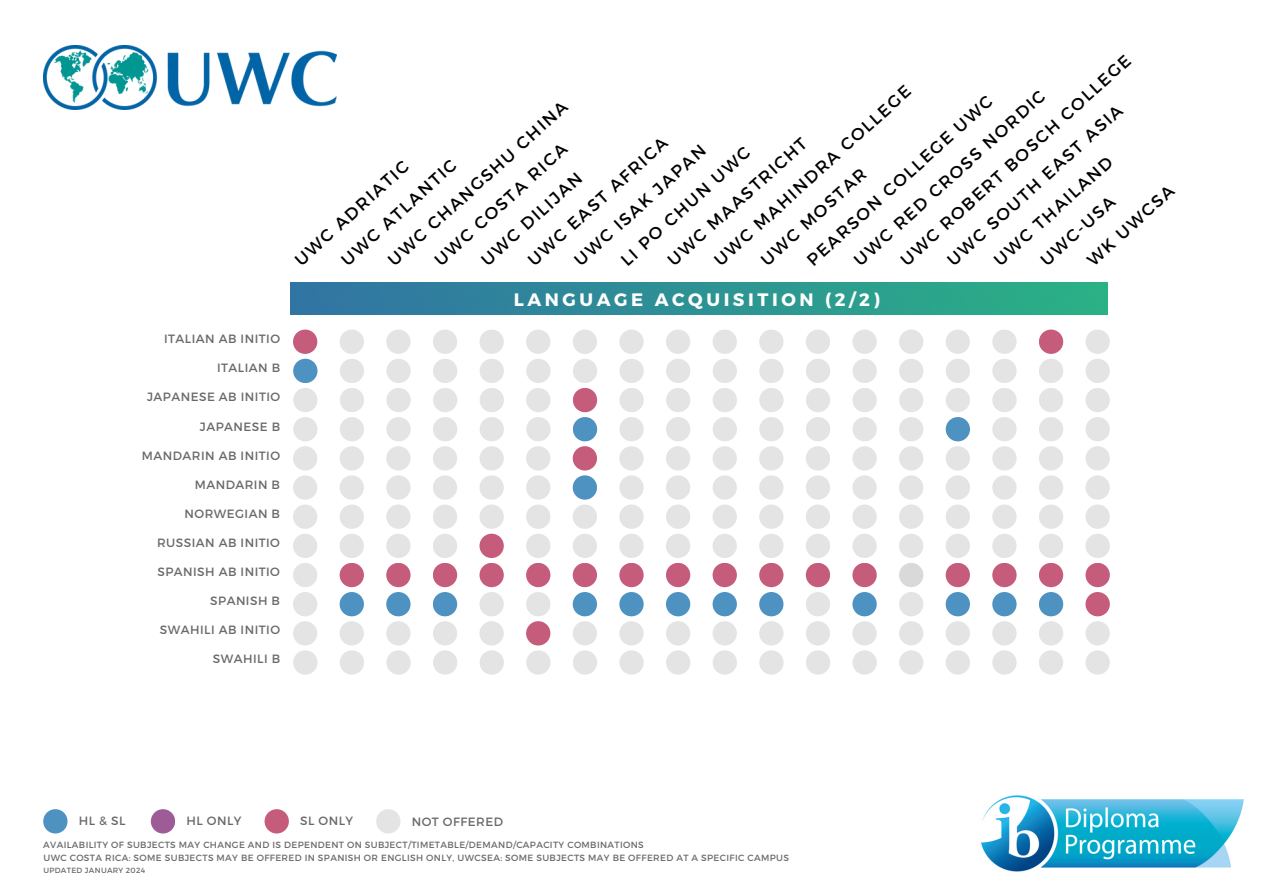
<style>
.page{position:relative;width:1263px;height:894px;background:#fff}
.page>*{position:absolute;margin:0;border:0;box-sizing:border-box;transform-origin:0 0}
.t1{font:700 18px "Montserrat";letter-spacing:.2em;color:#fff}
.t2{font:16.8px "Montserrat";color:#000}
.t3{font:12px "Montserrat";letter-spacing:.04em;color:#696969}
.t4{font:9px "Montserrat";letter-spacing:.04em;color:#696969}
.t5{font:7.5px "Montserrat";letter-spacing:.04em;color:#696969}
</style>
<div class="page">
<img style="left:981px;top:795px;width:263px;height:77px">
<img style="left:43px;top:46px;width:294px;height:64px">
<img style="left:290px;top:282px;width:817px;height:33px">
<svg style="left:43px;top:809px;width:25px;height:24px"></svg>
<svg style="left:151px;top:809px;width:24px;height:24px"></svg>
<svg style="left:265px;top:809px;width:24px;height:24px"></svg>
<svg style="left:376px;top:809px;width:24px;height:24px"></svg>
<svg style="left:293px;top:329px;width:24px;height:345px"></svg>
<svg style="left:340px;top:329px;width:24px;height:345px"></svg>
<svg style="left:386px;top:329px;width:25px;height:345px"></svg>
<svg style="left:433px;top:329px;width:24px;height:345px"></svg>
<svg style="left:479px;top:329px;width:25px;height:345px"></svg>
<svg style="left:526px;top:329px;width:25px;height:345px"></svg>
<svg style="left:573px;top:329px;width:24px;height:345px"></svg>
<svg style="left:619px;top:329px;width:25px;height:345px"></svg>
<svg style="left:666px;top:329px;width:24px;height:345px"></svg>
<svg style="left:713px;top:329px;width:24px;height:345px"></svg>
<svg style="left:759px;top:329px;width:25px;height:345px"></svg>
<svg style="left:806px;top:329px;width:24px;height:345px"></svg>
<svg style="left:852px;top:329px;width:25px;height:345px"></svg>
<svg style="left:899px;top:329px;width:24px;height:345px"></svg>
<svg style="left:946px;top:329px;width:24px;height:345px"></svg>
<svg style="left:992px;top:329px;width:25px;height:345px"></svg>
<svg style="left:1039px;top:329px;width:24px;height:345px"></svg>
<svg style="left:1085px;top:329px;width:25px;height:345px"></svg>
<h2 class="t2" style="left:895px;top:254px;width:306px;rotate:-42deg">UWC ROBERT BOSCH COLLEGE</h2>
<h2 class="t2" style="left:709px;top:254px;width:260px;rotate:-42deg">UWC MAHINDRA COLLEGE</h2>
<h2 class="t2" style="left:849px;top:254px;width:253px;rotate:-42deg">UWC RED CROSS NORDIC</h2>
<h2 class="t2" style="left:802px;top:254px;width:245px;rotate:-42deg">PEARSON COLLEGE UWC</h2>
<h2 class="t2" style="left:383px;top:254px;width:237px;rotate:-42deg">UWC CHANGSHU CHINA</h2>
<h2 class="t2" style="left:942px;top:254px;width:231px;rotate:-42deg">UWC SOUTH EAST ASIA</h2>
<h2 class="t2" style="left:523px;top:254px;width:183px;rotate:-42deg">UWC EAST AFRICA</h2>
<h2 class="t2" style="left:663px;top:254px;width:183px;rotate:-42deg">UWC MAASTRICHT</h2>
<h2 class="t2" style="left:430px;top:254px;width:174px;rotate:-42deg">UWC COSTA RICA</h2>
<h2 class="t2" style="left:569px;top:254px;width:172px;rotate:-42deg">UWC ISAK JAPAN</h2>
<h2 class="t2" style="left:616px;top:254px;width:169px;rotate:-42deg">LI PO CHUN UWC</h2>
<h2 class="t2" style="left:989px;top:254px;width:155px;rotate:-42deg">UWC THAILAND</h2>
<h2 class="t2" style="left:336px;top:254px;width:150px;rotate:-42deg">UWC ATLANTIC</h2>
<h2 class="t2" style="left:290px;top:254px;width:148px;rotate:-42deg">UWC ADRIATIC</h2>
<h2 class="t2" style="left:756px;top:254px;width:137px;rotate:-42deg">UWC MOSTAR</h2>
<h2 class="t2" style="left:476px;top:254px;width:131px;rotate:-42deg">UWC DILIJAN</h2>
<p class="t2" style="left:1082px;top:254px;width:112px;rotate:-42deg">WK UWCSA</p>
<p class="t2" style="left:1036px;top:254px;width:96px;rotate:-42deg">UWC-USA</p>
<h3 class="t3" style="left:164px;top:331px;width:117px">ITALIAN AB INITIO</h3>
<h3 class="t3" style="left:217px;top:360px;width:65px">ITALIAN B</h3>
<h3 class="t3" style="left:147px;top:389px;width:135px">JAPANESE AB INITIO</h3>
<h3 class="t3" style="left:200px;top:418px;width:82px">JAPANESE B</h3>
<h3 class="t3" style="left:142px;top:447px;width:140px">MANDARIN AB INITIO</h3>
<h3 class="t3" style="left:195px;top:476px;width:87px">MANDARIN B</h3>
<h3 class="t3" style="left:185px;top:505px;width:97px">NORWEGIAN B</h3>
<h3 class="t3" style="left:157px;top:534px;width:124px">RUSSIAN AB INITIO</h3>
<h3 class="t3" style="left:157px;top:563px;width:124px">SPANISH AB INITIO</h3>
<h3 class="t3" style="left:210px;top:593px;width:71px">SPANISH B</h3>
<h3 class="t3" style="left:160px;top:622px;width:122px">SWAHILI AB INITIO</h3>
<h3 class="t3" style="left:213px;top:651px;width:69px">SWAHILI B</h3>
<h1 class="t1" style="left:514px;top:288px;width:368px">LANGUAGE ACQUISITION (2/2)</h1>
<h3 class="t3" style="left:79px;top:812px;width:48px">HL &amp; SL</h3>
<h3 class="t3" style="left:186px;top:813px;width:57px">HL ONLY</h3>
<h3 class="t3" style="left:300px;top:813px;width:55px">SL ONLY</h3>
<h3 class="t3" style="left:412px;top:813px;width:93px">NOT OFFERED</h3>
<h4 class="t4" style="left:43px;top:838px;width:602px">AVAILABILITY OF SUBJECTS MAY CHANGE AND IS DEPENDENT ON SUBJECT/TIMETABLE/DEMAND/CAPACITY COMBINATIONS</h4>
<p class="t5" style="left:43px;top:864px;width:103px">UPDATED JANUARY 2024</p>
<h4 class="t4" style="left:44px;top:852px;width:747px">UWC COSTA RICA: SOME SUBJECTS MAY BE OFFERED IN SPANISH OR ENGLISH ONLY, UWCSEA: SOME SUBJECTS MAY BE OFFERED AT A SPECIFIC CAMPUS</h4>
</div>
